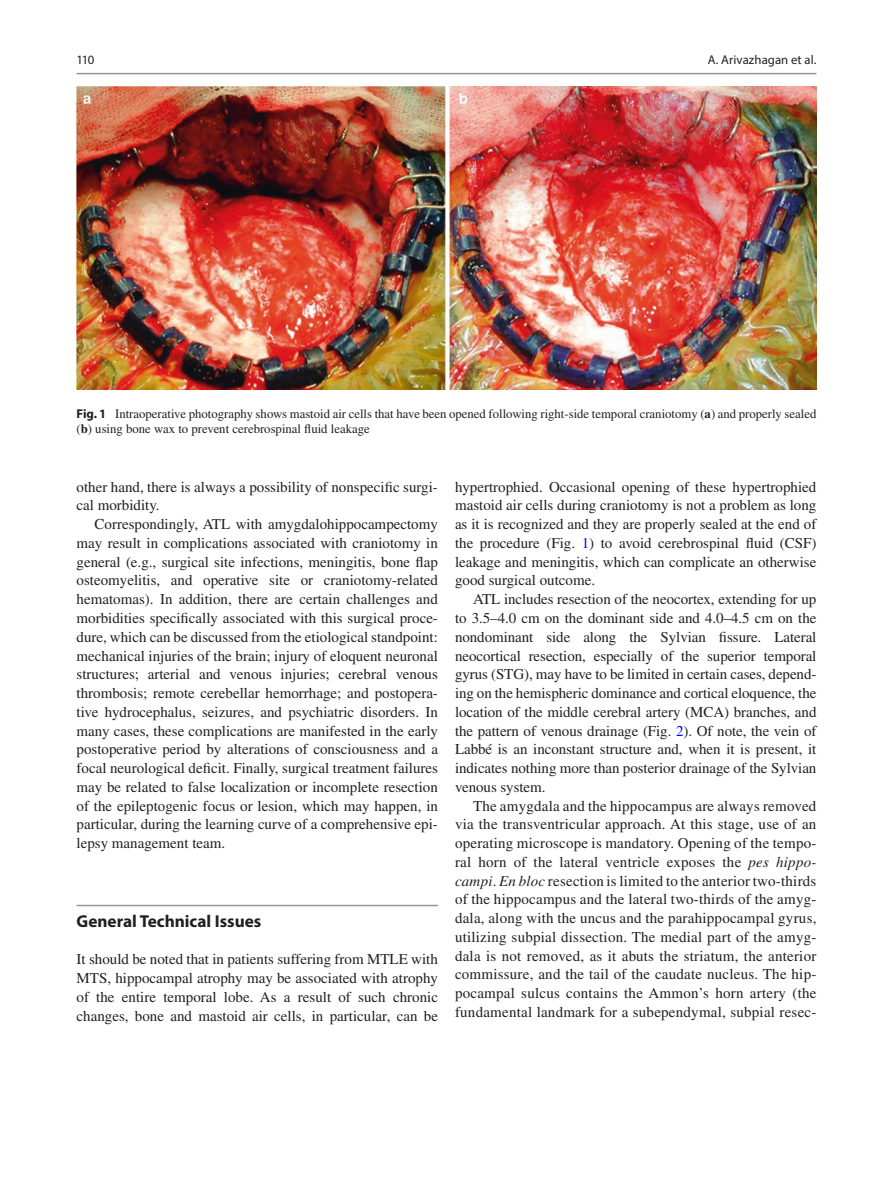
<style>
.page{position:relative;width:893px;height:1187px;background:#fff}
.page>*{position:absolute;margin:0;border:0;box-sizing:border-box;transform-origin:0 0}
._1_hd{font:700 17.25px "Myriad Pro";color:#231f20}
.Text{font:15px/18.8px "Times LT Std";color:#231f20;text-align:justify}
.Text_flush{font:15px/18.8px "Times LT Std";color:#231f20;text-align:justify}
.t1{font:12.75px/15px "Times LT Std";color:#231f20}
.t2{font:12.75px "Myriad Pro";letter-spacing:.005em;color:#231f20}
.s1{font-family:"Myriad Pro";font-weight:700}
.s2{font-weight:700}
.s3{color:#00f}
.s4{font-style:italic}
</style>
<div class="page">
<img style="left:77px;top:87px;width:739px;height:302px">
<hr style="left:77px;top:904px;width:361px;height:2px;background:#939598">
<hr style="left:77px;top:73px;width:739px;height:1px;background:#939598">
<p class="t2" style="left:77px;top:52px;width:19px">110</p>
<p class="t2" style="left:708px;top:52px;width:110px">A. Arivazhagan et al.</p>
<p class="t1" style="left:77px;top:406px;width:741px"><span class="s1">Fig. 1</span> Intraoperative photography shows mastoid air cells that have been opened following right-side temporal craniotomy (<span class="s2">a</span>) and properly sealed (<span class="s2">b</span>) using bone wax to prevent cerebrospinal fluid leakage</p>
<p class="Text_flush" style="left:77px;top:477px;width:363px">other hand, there is always a possibility of nonspecific surgi&shy;cal morbidity.</p>
<p class="Text" style="left:77px;top:514px;width:363px;text-indent:18px">Correspondingly, ATL with amygdalohippocampectomy may result in complications associated with craniotomy in general (e.g., surgical site infections, meningitis, bone flap osteomyelitis, and operative site or craniotomy-related hematomas). In addition, there are certain challenges and morbidities specifically associated with this surgical proce&shy;dure, which can be discussed from the etiological standpoint: mechanical injuries of the brain; injury of eloquent neuronal structures; arterial and venous injuries; cerebral venous thrombosis; remote cerebellar hemorrhage; and postopera&shy;tive hydrocephalus, seizures, and psychiatric disorders. In many cases, these complications are manifested in the early postoperative period by alterations of consciousness and a focal neurological deficit. Finally, surgical treatment failures may be related to false localization or incomplete resection of the epileptogenic focus or lesion, which may happen, in particular, during the learning curve of a comprehensive epi&shy;lepsy management team.</p>
<h2 class="_1_hd" style="left:77px;top:909px;width:186px">General Technical Issues</h2>
<p class="Text_flush" style="left:77px;top:949px;width:363px">It should be noted that in patients suffering from MTLE with MTS, hippocampal atrophy may be associated with atrophy of the entire temporal lobe. As a result of such chronic changes, bone and mastoid air cells, in particular, can be</p>
<p class="Text_flush" style="left:455px;top:477px;width:363px">hypertrophied. Occasional opening of these hypertrophied mastoid air cells during craniotomy is not a problem as long as it is recognized and they are properly sealed at the end of the procedure (Fig. <span class="s3">1</span>) to avoid cerebrospinal fluid (CSF) leakage and meningitis, which can complicate an otherwise good surgical outcome.</p>
<p class="Text" style="left:455px;top:589px;width:363px;text-indent:18px">ATL includes resection of the neocortex, extending for up to 3.5–4.0 cm on the dominant side and 4.0–4.5 cm on the nondominant side along the Sylvian fissure. Lateral neocortical resection, especially of the superior temporal gyrus (STG), may have to be limited in certain cases, depend&shy;ing on the hemispheric dominance and cortical eloquence, the location of the middle cerebral artery (MCA) branches, and the pattern of venous drainage (Fig. <span class="s3">2</span>). Of note, the vein of Labbé is an inconstant structure and, when it is present, it indicates nothing more than posterior drainage of the Sylvian venous system.</p>
<p class="Text" style="left:455px;top:796px;width:363px;text-indent:18px">The amygdala and the hippocampus are always removed via the transventricular approach. At this stage, use of an operating microscope is mandatory. Opening of the tempo&shy;ral horn of the lateral ventricle exposes the <span class="s4">pes hippo&shy;campi</span>. <span class="s4">En bloc</span> resection is limited to the anterior two-thirds of the hippocampus and the lateral two-thirds of the amyg&shy;dala, along with the uncus and the parahippocampal gyrus, utilizing subpial dissection. The medial part of the amyg&shy;dala is not removed, as it abuts the striatum, the anterior commissure, and the tail of the caudate nucleus. The hip&shy;pocampal sulcus contains the Ammon’s horn artery (the fundamental landmark for a subependymal, subpial resec-</p>
</div>
